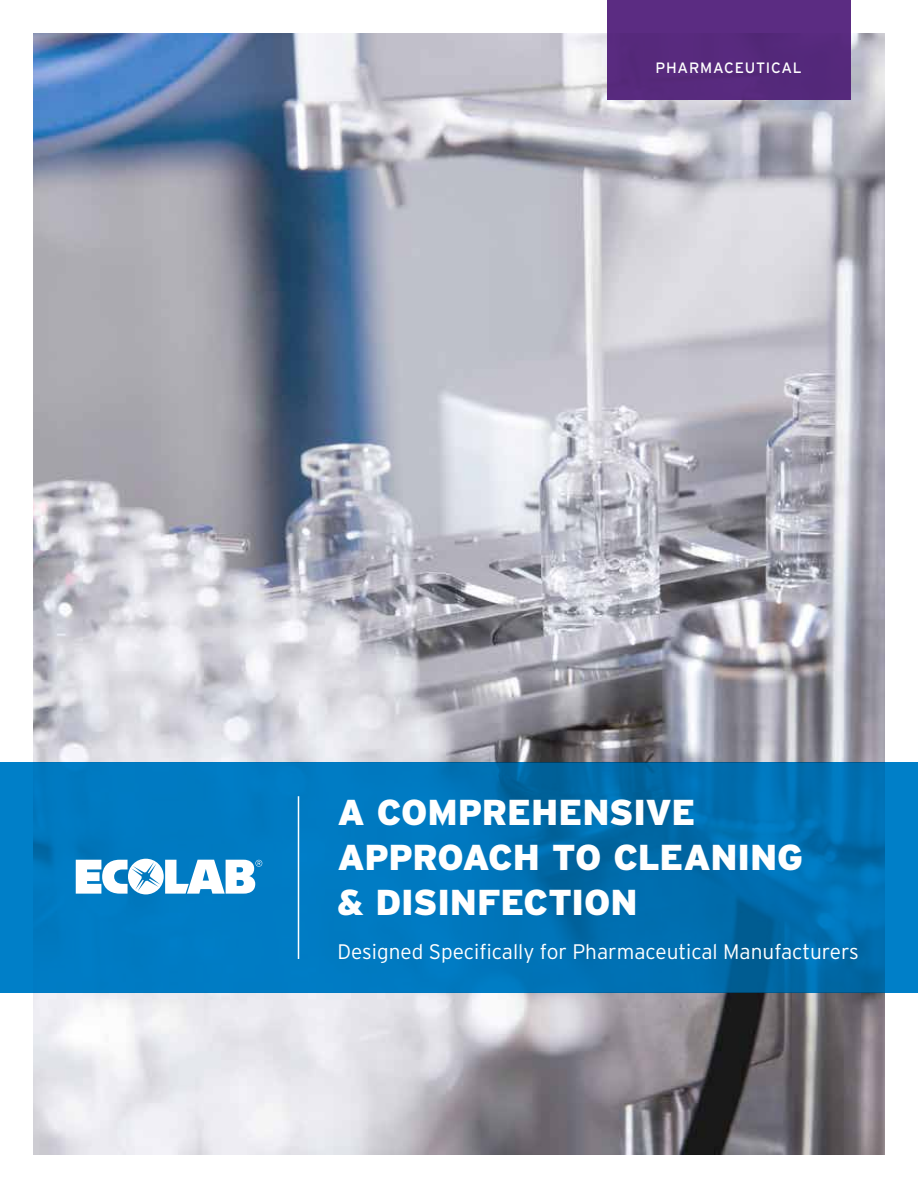
<style>
.page{position:relative;width:918px;height:1188px;background:#fff}
.page>*{position:absolute;margin:0;border:0;box-sizing:border-box;transform-origin:0 0}
.t1{font:900 36px/45px "Interstate";letter-spacing:-.01em;color:#fff}
.t2{font:300 21px "Interstate";color:#fff}
.t3{font:15px "Interstate";letter-spacing:.05em;color:#fff}
</style>
<div class="page">
<img style="left:33px;top:34px;width:852px;height:1120px">
<svg style="left:0;top:762px;width:918px;height:231px;background:#0074b8"></svg>
<svg style="left:76px;top:859px;width:186px;height:35px"></svg>
<hr style="left:298px;top:796px;width:1px;height:163px;background:#fff">
<div style="left:607px;top:0;width:243px;height:100px;background:#5b2c82"></div>
<p class="t3" style="left:656px;top:59px;width:148px">PHARMACEUTICAL</p>
<h1 class="t1" style="left:338px;top:790px;width:467px">A COMPREHENSIVE<br>APPROACH TO CLEANING &amp; DISINFECTION</h1>
<p class="t2" style="left:338px;top:940px;width:523px">Designed Specifically for Pharmaceutical Manufacturers</p>
</div>
